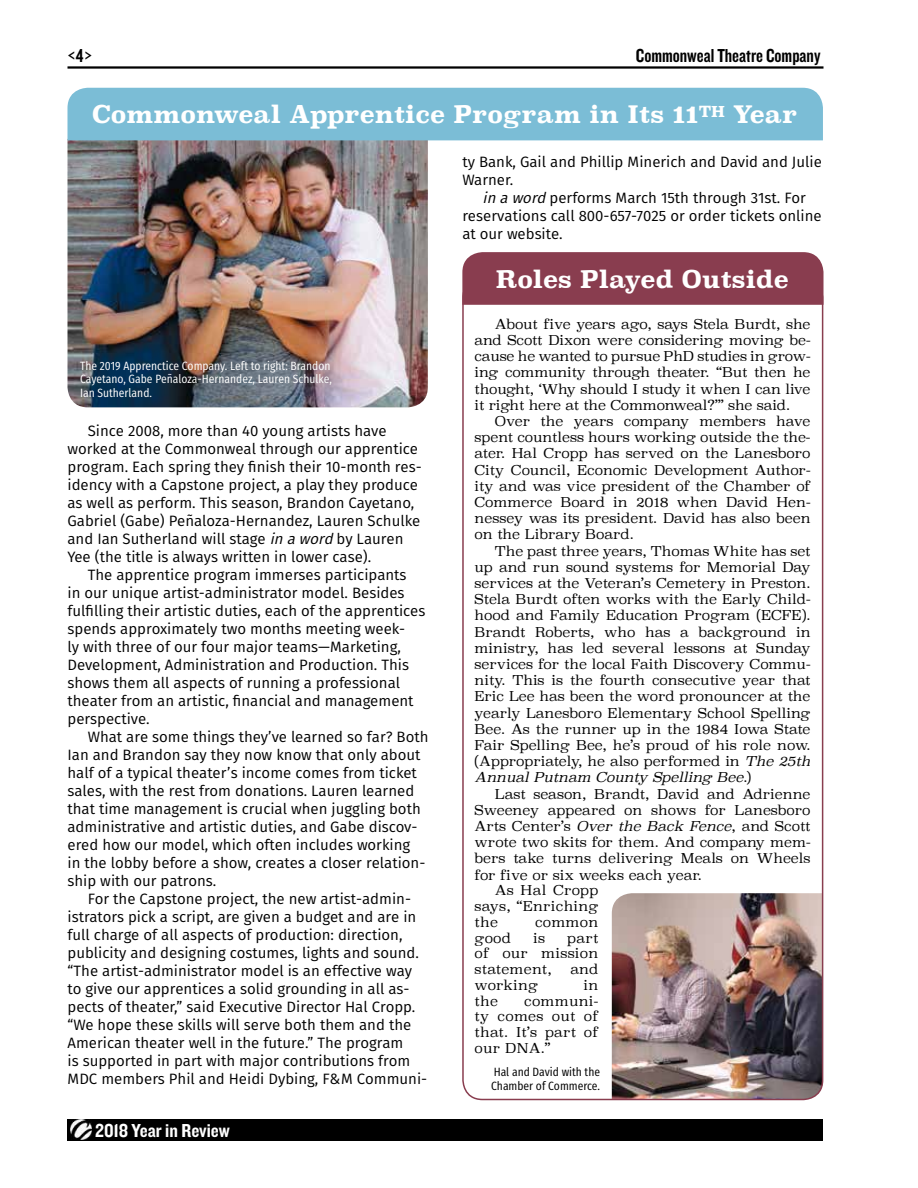
<style>
.page{position:relative;width:918px;height:1188px;background:#fff}
.page>*{position:absolute;margin:0;border:0;box-sizing:border-box;transform-origin:0 0}
.t1{font:700 24px "Superclarendon";color:#fff}
.t2{font:19.5px "Knockout HTF49 Liteweight";color:#000}
.t3{font:19.5px "Knockout HTF50 Welterweight";color:#fff}
.t4{font:19.5px "Knockout HTF28 Junior Featherwt";color:#000}
.t5{font:15px/18px "Fira Sans";color:#000}
.t6{font:300 13.5px/16.2px "Superclarendon";color:#000;text-align:justify}
.t7{font:300 13.5px "Superclarendon";letter-spacing:.02em;color:#000}
.t8{font:12px/13.5px "Fira Sans Condensed";color:#fff;text-align:justify}
.t9{font:12px/13.5px "Fira Sans Condensed";color:#000}
.s1{font-family:"Knockout HTF49 Liteweight"}
.s2{font-style:italic}
</style>
<div class="page">
<hr style="left:68px;top:66px;width:756px;height:3px;background:#000">
<div style="left:68px;top:1119px;width:756px;height:21px;background:#000"></div>
<img style="left:71px;top:1120px;width:20px;height:20px">
<img style="left:612px;top:893px;width:211px;height:207px">
<img style="left:68px;top:140px;width:360px;height:267px">
<div style="left:462px;top:252px;width:362px;height:53px;background:#893d4f"></div>
<div style="left:68px;top:88px;width:755px;height:52px;background:#7bbdd6"></div>
<h2 class="t4" style="left:68px;top:46px;width:26px">&lt;<span class="s1">4</span>&gt;</h2>
<h2 class="t2" style="left:636px;top:46px;width:186px">Commonweal Theatre Company</h2>
<h1 class="t1" style="left:92px;top:97px;width:707px">Commonweal Apprentice Program in Its 11<sup>TH</sup> Year</h1>
<p class="t5" style="left:462px;top:153px;width:361px">ty Bank, Gail and Phillip Minerich and David and Julie<br>Warner.</p>
<p class="t5" style="left:462px;top:189px;width:361px;text-indent:20px"><span class="s2">in aword</span> performs March 15th through 31st. For reservations call 800-657-7025 or order tickets online at our website.</p>
<p class="t8" style="left:80px;top:358px;width:253px">The 2019 Apprenctice Company. Left to right: Brandon Cayetano, Gabe Peñaloza-Hernandez, Lauren Schulke, Ian Sutherland.</p>
<p class="t5" style="left:67px;top:421px;width:356px;text-indent:20px">Since 2008, more than 40 young artists have worked at the Commonweal through our apprentice program. Each spring they finish their 10-month res&shy;idency with a Capstone project, a play they produce as well as perform. This season, Brandon Cayetano, Gabriel (Gabe) Peñaloza-Hernandez, Lauren Schulke and Ian Sutherland will stage <span class="s2">in aword</span> by Lauren Yee (the title is always written in lower case).</p>
<p class="t5" style="left:67px;top:565px;width:359px;text-indent:20px">The apprentice program immerses participants<br>in our unique artist-administrator model. Besides fulfilling their artistic duties, each of the apprentices spends approximately two months meeting week-<br>ly with three of our four major teams—Marketing, Development, Administration and Production. This shows them all aspects of running a professional theater from an artistic, financial and management perspective.</p>
<p class="t5" style="left:67px;top:727px;width:363px;text-indent:20px">What are some things they’ve learned so far? Both Ian and Brandon say they now know that only about half of a typical theater’s income comes from ticket sales, with the rest from donations. Lauren learned that time management is crucial when juggling both administrative and artistic duties, and Gabe discov&shy;ered how our model, which often includes working<br>in the lobby before a show, creates a closer relation&shy;ship with our patrons.</p>
<p class="t5" style="left:67px;top:889px;width:361px;text-indent:20px">For the Capstone project, the new artist-admin&shy;istrators pick a script, are given a budget and are in full charge of all aspects of production: direction, publicity and designing costumes, lights and sound. “The artist-administrator model is an effective way to give our apprentices a solid grounding in all as&shy;pects of theater,” said Executive Director Hal Cropp. “We hope these skills will serve both them and the American theater well in the future.” The program<br>is supported in part with major contributions from MDC members Phil and Heidi Dybing, F&amp;M Communi-</p>
<h2 class="t3" style="left:95px;top:1120px;width:136px">2018 Year in Review</h2>
<h1 class="t1" style="left:496px;top:261px;width:294px">Roles Played Outside</h1>
<p class="t6" style="left:475px;top:317px;width:338px;text-indent:20px">About five years ago, says Stela Burdt, she and Scott Dixon were considering moving be&shy;cause he wanted to pursue PhD studies in grow&shy;ing community through theater. “But then he thought, ‘Why should I study it when I can live it right here at the Commonweal?’” she said.</p>
<p class="t6" style="left:475px;top:414px;width:338px;text-indent:20px">Over the years company members have spent countless hours working outside the the&shy;ater. Hal Cropp has served on the Lanesboro City Council, Economic Development Author&shy;ity and was vice president of the Chamber of Commerce Board in 2018 when David Hen&shy;nessey was its president. David has also been on the Library Board.</p>
<p class="t6" style="left:475px;top:544px;width:342px;text-align:left;text-indent:20px">The past three years, Thomas White has set up and run sound systems for Memorial Day services at the Veteran’s Cemetery in Preston.<br>Stela Burdt often works with the Early Child&shy;hood and Family Education Program (ECFE).<br>Brandt Roberts, who has a background in ministry, has led several lessons at Sunday services for the local Faith Discovery Commu&shy;nity. This is the fourth consecutive year that Eric Lee has been the word pronouncer at the yearly Lanesboro Elementary School Spelling Bee. As the runner up in the 1984 Iowa State Fair Spelling Bee, he’s proud of his role now. (Appropriately, he also performed in <span class="s2">The25th AnnualPutnam County Spelling Bee</span>. )</p>
<p class="t6" style="left:495px;top:787px;width:317px">Last season, Brandt, David and Adrienne</p>
<p class="t6" style="left:475px;top:803px;width:338px">Sweeney appeared on shows for Lanesboro</p>
<p class="t6" style="left:475px;top:819px;width:337px">Arts Center’s <span class="s2">Over the Back Fence</span>, and Scott</p>
<p class="t6" style="left:475px;top:835px;width:338px">wrote two skits for them. And company mem-</p>
<p class="t6" style="left:475px;top:852px;width:338px">bers take turns delivering Meals on Wheels</p>
<p class="t6" style="left:475px;top:868px;width:229px">for five or six weeks each year.</p>
<p class="t7" style="left:495px;top:881px;width:105px">As Hal Cropp</p>
<p class="t7" style="left:475px;top:897px;width:125px">says, “Enriching</p>
<p class="t6" style="left:475px;top:915px;width:25px">the</p>
<p class="t6" style="left:535px;top:915px;width:65px">common</p>
<p class="t6" style="left:475px;top:931px;width:38px">good</p>
<p class="t6" style="left:533px;top:931px;width:13px">is</p>
<p class="t6" style="left:475px;top:931px;width:125px;line-height:15.8px;text-indent:93px">part of our mission statement,</p>
<p class="t6" style="left:570px;top:962px;width:29px">and</p>
<p class="t6" style="left:475px;top:978px;width:65px">working</p>
<p class="t6" style="left:584px;top:978px;width:16px">in</p>
<p class="t6" style="left:475px;top:994px;width:25px">the</p>
<p class="t6" style="left:475px;top:994px;width:125px;line-height:15.8px;text-indent:50px">communi&shy;ty comes out of that. It’s part of our DNA.”</p>
<p class="t9" style="left:491px;top:1064px;width:110px">Hal and David with the<br>Chamber of Commerce.</p>
</div>
